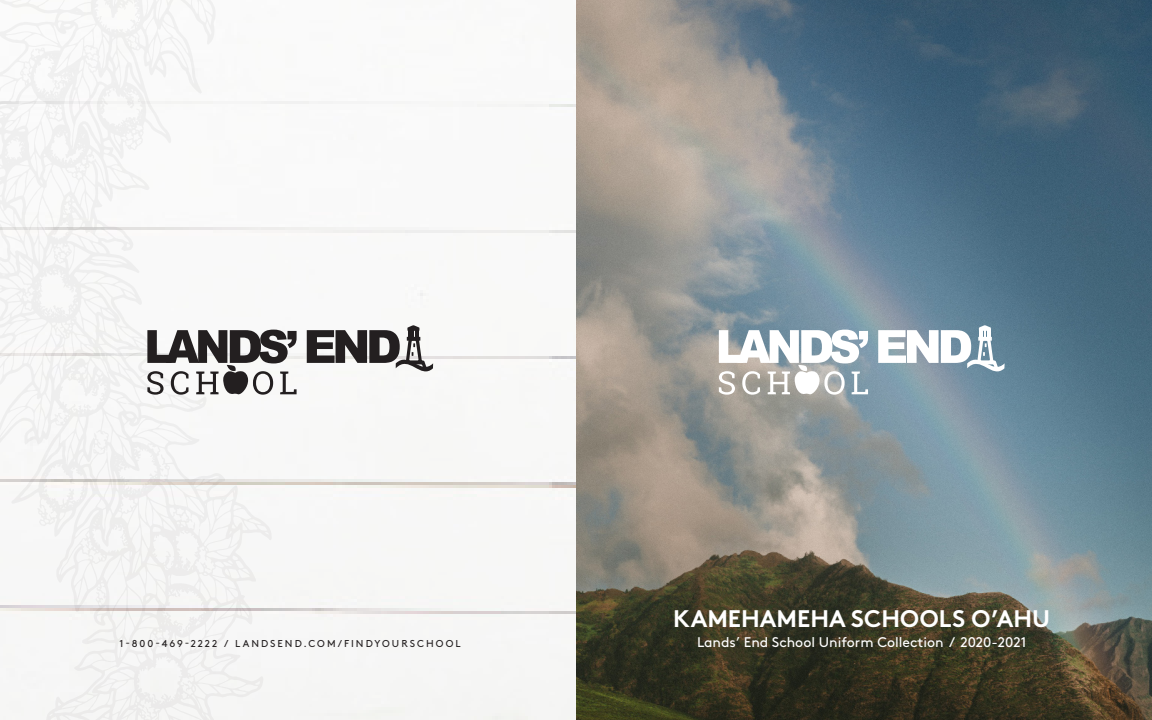
<style>
.page{position:relative;width:1152px;height:720px;background:#fff}
.page>*{position:absolute;margin:0;border:0;box-sizing:border-box;transform-origin:0 0}
.t1{font:700 24px "Brown Std";color:#fff}
.t2{font:14px "Brown Std";color:#fff}
._2016_Folio_right{font:10px "Brown Std";letter-spacing:.205em;color:#231f20}
</style>
<div class="page">
<img style="left:272px;top:0;width:880px;height:720px">
<svg style="left:0;top:0;width:272px;height:720px"></svg>
<svg style="left:878px;top:325px;width:127px;height:55px"></svg>
<svg style="left:719px;top:330px;width:149px;height:65px"></svg>
<svg style="left:307px;top:325px;width:126px;height:55px"></svg>
<svg style="left:147px;top:330px;width:150px;height:65px"></svg>
<p class="t1" style="left:673px;top:604px;width:379px">KAMEHAMEHA SCHOOLS O’AHU</p>
<p class="_2016_Folio_right" style="left:120px;top:638px;width:343px">1-800-469-2222 / LANDSEND.COM/FINDYOURSCHOOL</p>
<p class="t2" style="left:697px;top:634px;width:331px">Lands’ End School Uniform Collection / 2020-2021</p>
</div>
